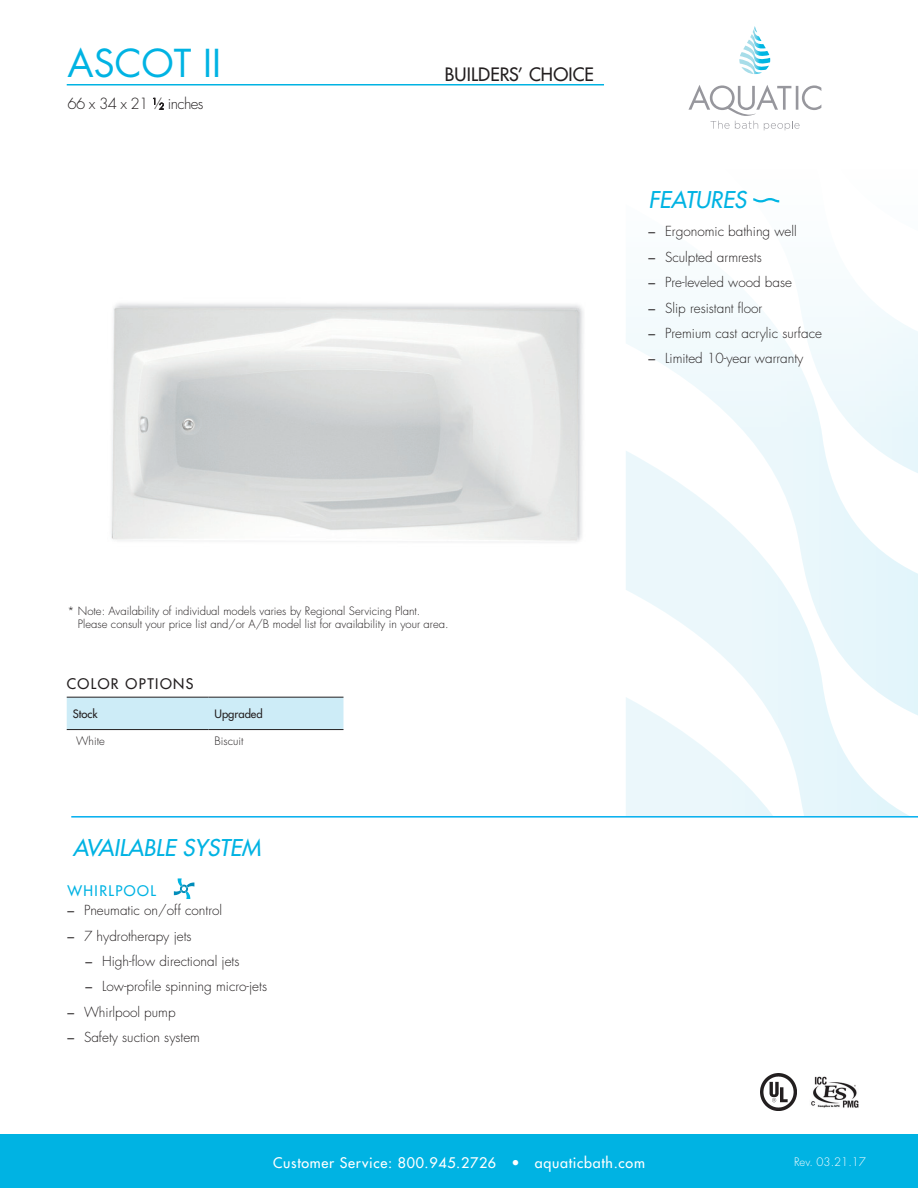
<style>
.page{position:relative;width:918px;height:1188px;background:#fff}
.page>*{position:absolute;margin:0;border:0;box-sizing:border-box;transform-origin:0 0}
.Tub_Name{font:37.5px "Futura Std";color:#00b3e3}
.FEATURES{font:italic 500 22.5px "Futura Std";color:#00b3e3}
.t1{font:500 18px "Futura Std";letter-spacing:.005em;color:#231f20}
.Black_Model_Specs{font:300 15px "Futura Std";letter-spacing:-.04em;color:#231f20}
.t2{font:500 14.25px "Futura Std";letter-spacing:.05em;color:#fff}
.t3{font:500 14.25px "Futura Std";letter-spacing:.1em;color:#231f20}
.System_features_head{font:500 14.25px "Futura Std";letter-spacing:.1em;color:#00b3e3}
.t4{font:300 13.5px "Futura Std";color:#231f20}
.t5{font:300 11.4px "Futura Std";color:#fff}
.table_body{font:300 11.25px/12.8px "Futura Std";color:#231f20}
.t6{font:500 11.25px "Futura Std";color:#231f20}
.s1{font-size:8.25px}
.s2{font-weight:400}
</style>
<div class="page">
<div style="left:0;top:1134px;width:918px;height:54px;background:#00b3e3"></div>
<hr style="left:71px;top:816px;width:847px;height:2px;background:#00aeef">
<svg style="left:626px;top:299px;width:292px;height:416px"></svg>
<svg style="left:626px;top:450px;width:284px;height:366px"></svg>
<svg style="left:626px;top:697px;width:147px;height:119px"></svg>
<hr style="left:67px;top:84px;width:537px;height:2px;background:#00b3e3">
<div style="left:67px;top:698px;width:276px;height:31px;background:#cdecf7"></div>
<hr style="left:67px;top:697px;width:141px;height:1px;background:#231f20">
<hr style="left:208px;top:697px;width:135px;height:1px;background:#231f20">
<hr style="left:67px;top:729px;width:141px;height:1px;background:#231f20">
<hr style="left:208px;top:729px;width:135px;height:1px;background:#231f20">
<svg style="left:153px;top:98px;width:11px;height:11px"></svg>
<img style="left:111px;top:303px;width:472px;height:239px">
<svg style="left:688px;top:26px;width:134px;height:177px"></svg>
<svg style="left:174px;top:878px;width:20px;height:21px"></svg>
<img style="left:760px;top:1074px;width:37px;height:37px">
<img style="left:811px;top:1076px;width:48px;height:32px">
<p class="Tub_Name" style="left:68px;top:40px;width:155px">ASCOT II</p>
<p class="Black_Model_Specs" style="left:68px;top:95px;width:138px">66 x 34 x 21 <sup>1</sup>⁄<span class="s1">2</span> inches</p>
<h3 class="t1" style="left:445px;top:63px;width:151px">BUILDERS’ CHOICE</h3>
<p class="FEATURES" style="left:649px;top:186px;width:99px">FEATURES</p>
<p class="t4" style="left:649px;top:223px;width:150px"><span class="s2">–</span> Ergonomic bathing well</p>
<p class="t4" style="left:649px;top:249px;width:115px"><span class="s2">–</span> Sculpted armrests</p>
<p class="t4" style="left:649px;top:274px;width:145px"><span class="s2">–</span> Pre-leveled wood base</p>
<p class="t4" style="left:649px;top:299px;width:115px"><span class="s2">–</span> Slip resistant floor</p>
<p class="t4" style="left:649px;top:325px;width:175px"><span class="s2">–</span> Premium cast acrylic surface</p>
<p class="t4" style="left:649px;top:350px;width:156px"><span class="s2">–</span> Limited 10-year warranty</p>
<p class="table_body" style="left:78px;top:605px;width:372px;text-indent:-10px">* Note: Availability of individual models varies by Regional Servicing Plant.<br>Please consult your price list and/or A/B model list for availability in your area.</p>
<p class="t3" style="left:67px;top:675px;width:128px">COLOR OPTIONS</p>
<p class="t6" style="left:73px;top:707px;width:26px">Stock</p>
<p class="t6" style="left:214px;top:707px;width:50px">Upgraded</p>
<p class="table_body" style="left:76px;top:735px;width:30px">White</p>
<p class="table_body" style="left:214px;top:735px;width:30px">Biscuit</p>
<h2 class="FEATURES" style="left:73px;top:833px;width:189px">AVAILABLE SYSTEM</h2>
<p class="System_features_head" style="left:68px;top:882px;width:90px">WHIRLPOOL</p>
<p class="t4" style="left:68px;top:902px;width:156px"><span class="s2">–</span> Pneumatic on/off control</p>
<p class="t4" style="left:68px;top:928px;width:126px"><span class="s2">–</span> 7 hydrotherapy jets</p>
<p class="t4" style="left:86px;top:953px;width:155px"><span class="s2">–</span> High-flow directional jets</p>
<p class="t4" style="left:86px;top:978px;width:183px"><span class="s2">–</span> Low-profile spinning micro-jets</p>
<p class="t4" style="left:68px;top:1004px;width:110px"><span class="s2">–</span> Whirlpool pump</p>
<p class="t4" style="left:68px;top:1029px;width:134px"><span class="s2">–</span> Safety suction system</p>
<p class="t2" style="left:273px;top:1153px;width:373px">Customer Service: 800.945.2726 • aquaticbath.com</p>
<p class="t5" style="left:794px;top:1155px;width:73px">Rev. 03.21.17</p>
</div>
